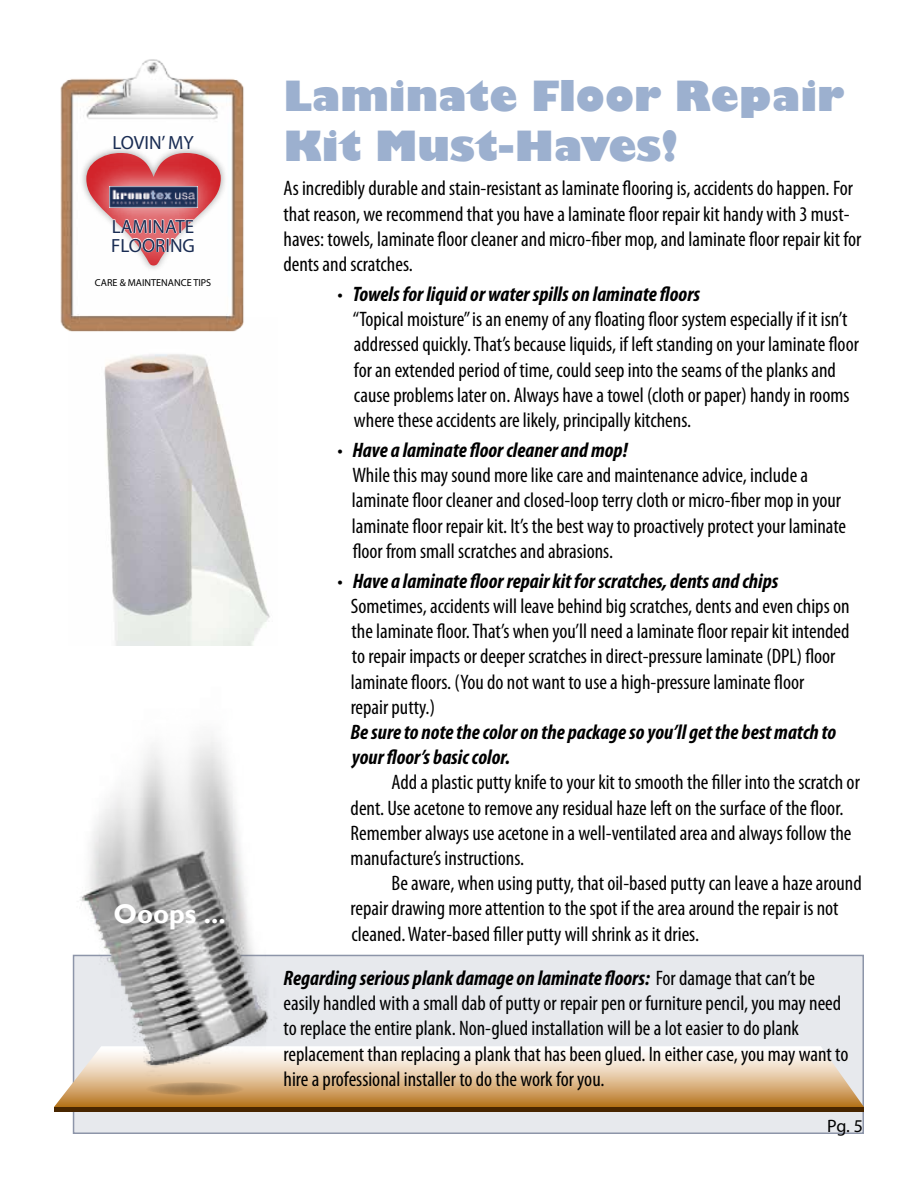
<style>
.page{position:relative;width:918px;height:1188px;background:#fff}
.page>*{position:absolute;margin:0;border:0;box-sizing:border-box;transform-origin:0 0}
.t1{font:800 40.5px/50.4px "Gill Sans";color:#9cb0cf}
.t2{font:700 27px "Gill Sans";color:#fff}
.t3{font:condensed 21px/25.2px "Myriad Pro";color:#000}
.t4{font:italic 700 condensed 21px/25.2px "Myriad Pro";color:#000}
.t5{font:19.2px/18.8px "Myriad Pro";color:#192c53}
.t6{font:18px "Myriad Pro";color:#000}
.t7{font:10.2px "Myriad Pro";color:#000}
.s1{font-weight:700;font-style:italic}
</style>
<div class="page">
<div style="left:73px;top:955px;width:791px;height:179px;background:#e7e9ed;border:2px solid #8d95a9"></div>
<img style="left:104px;top:354px;width:166px;height:291px">
<img style="left:60px;top:59px;width:184px;height:273px">
<div style="left:79px;top:145px;width:150px;height:127px;background:#000;opacity:.4"></div>
<div style="left:88px;top:112px;width:130px;height:164px;background:#fff"></div>
<svg style="left:54px;top:1046px;width:810px;height:61px"></svg>
<div style="left:54px;top:1107px;width:810px;height:5px;background:#482600"></div>
<svg style="left:146px;top:1082px;width:99px;height:13px"></svg>
<img style="left:54px;top:736px;width:242px;height:349px">
<svg style="left:86px;top:151px;width:135px;height:115px"></svg>
<p class="t5" style="left:112px;top:133px;width:83px">LOVIN’ MY</p>
<p class="t5" style="left:111px;top:217px;width:85px">LAMINATE<br>FLOORING</p>
<p class="t7" style="left:95px;top:277px;width:118px">CARE &amp; MAINTENANCE TIPS</p>
<p class="t2" style="left:113px;top:898px;width:114px">Ooops ...</p>
<h1 class="t1" style="left:284px;top:73px;width:562px">Laminate Floor Repair<br>Kit Must-Haves!</h1>
<p class="t3" style="left:284px;top:176px;width:579px">As incredibly durable and stain-resistant as laminate flooring is, accidents do happen. For that reason, we recommend that you have a laminate floor repair kit handy with 3 must&shy;haves: towels, laminate floor cleaner and micro-fiber mop, and laminate floor repair kit for dents and scratches.</p>
<p class="t3" style="left:353px;top:281px;width:508px;text-indent:-15px">• <span class="s1">Towels for liquid or water spills on laminate floors<br></span>“Topical moisture” is an enemy of any floating floor system especially if it isn’t addressed quickly. That’s because liquids, if left standing on your laminate floor for an extended period of time, could seep into the seams of the planks and cause problems later on. Always have a towel (cloth or paper) handy in rooms where these accidents are likely, principally kitchens.</p>
<p class="t3" style="left:352px;top:437px;width:496px;text-indent:-14px">• <span class="s1">Have a laminate floor cleaner and mop!<br></span>While this may sound more like care and maintenance advice, include a laminate floor cleaner and closed-loop terry cloth or micro-fiber mop in your laminate floor repair kit. It’s the best way to proactively protect your laminate floor from small scratches and abrasions.</p>
<p class="t3" style="left:351px;top:568px;width:500px;text-indent:-13px">• <span class="s1">Have a laminate floor repair kit for scratches, dents and chips </span>Sometimes, accidents will leave behind big scratches, dents and even chips on the laminate floor. That’s when you’ll need a laminate floor repair kit intended to repair impacts or deeper scratches in direct-pressure laminate (DPL) floor laminate floors. (You do not want to use a high-pressure laminate floor<br>repair putty.)</p>
<p class="t4" style="left:350px;top:719px;width:487px">Be sure to note the color on the package so you’ll get the best match to your floor’s basic color.</p>
<p class="t3" style="left:351px;top:770px;width:511px;text-indent:41px">Add a plastic putty knife to your kit to smooth the filler into the scratch or dent. Use acetone to remove any residual haze left on the surface of the floor.<br>Remember always use acetone in a well-ventilated area and always follow the manufacture’s instructions.</p>
<p class="t3" style="left:351px;top:871px;width:513px;text-indent:41px">Be aware, when using putty, that oil-based putty can leave a haze around repair drawing more attention to the spot if the area around the repair is not cleaned. Water-based filler putty will shrink as it dries.</p>
<p class="t3" style="left:284px;top:965px;width:566px"><span class="s1">Regarding serious plank damage on laminate floors:</span> For damage that can’t be easily handled with a small dab of putty or repair pen or furniture pencil, you may need to replace the entire plank. Non-glued installation will be a lot easier to do plank replacement than replacing a plank that has been glued. In either case, you may want to hire a professional installer to do the work for you.</p>
<p class="t6" style="left:827px;top:1115px;width:37px">Pg. 5</p>
</div>
